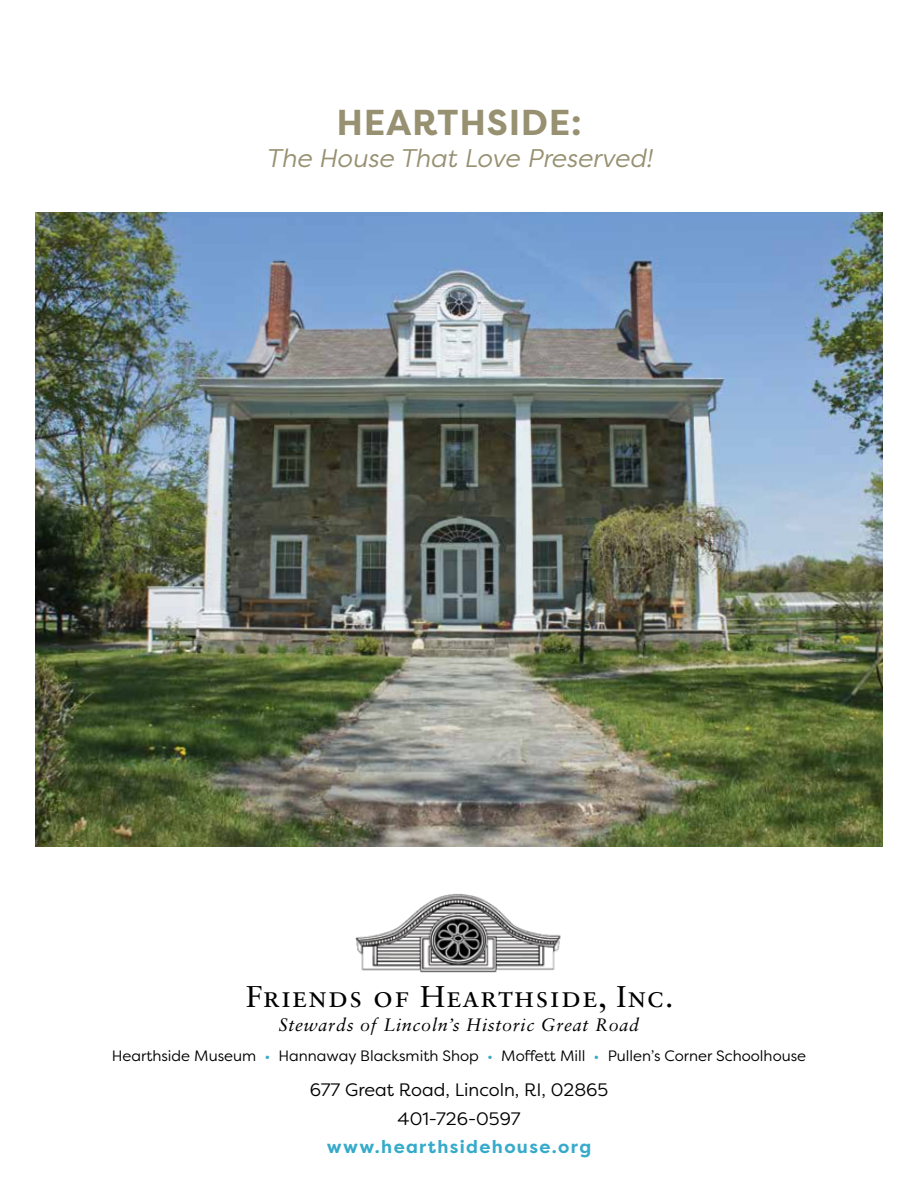
<style>
.page{position:relative;width:918px;height:1188px;background:#fff}
.page>*{position:absolute;margin:0;border:0;box-sizing:border-box;transform-origin:0 0}
.t1{font:700 36px "Filson Pro";letter-spacing:.02em;color:#979071}
.t2{font:30px "Sabon Roman SC";letter-spacing:.04em;color:#000}
.t3{font:italic 25.5px "Filson Pro";color:#979071}
.t4{font:18px/28.3px "Filson Pro";color:#000;text-align:center}
.t5{font:italic 18px "Sabon";letter-spacing:.04em;color:#000}
.t6{font:700 18px "Filson Pro";letter-spacing:.075em;color:#36aacb}
.t7{font:15px "Filson Pro";color:#000}
.s1{color:#36aacb}
</style>
<div class="page">
<img style="left:35px;top:212px;width:848px;height:634px">
<img style="left:355px;top:894px;width:206px;height:78px">
<h1 class="t1" style="left:337px;top:100px;width:247px">HEARTHSIDE:</h1>
<h3 class="t3" style="left:266px;top:141px;width:388px">The House That Love Preserved!</h3>
<h2 class="t2" style="left:246px;top:979px;width:429px">Friends of Hearthside, Inc.</h2>
<p class="t5" style="left:279px;top:1014px;width:362px">Stewards of Lincoln’s Historic Great Road</p>
<p class="t7" style="left:112px;top:1046px;width:696px">Hearthside Museum <span class="s1">•</span> Hannaway Blacksmith Shop <span class="s1">•</span> Moffett Mill <span class="s1">•</span> Pullen’s Corner Schoolhouse</p>
<p class="t4" style="left:310px;top:1075px;width:300px">677 Great Road, Lincoln, RI, 02865<br>401-726-0597</p>
<p class="t6" style="left:327px;top:1135px;width:266px">www.hearthsidehouse.org</p>
</div>
